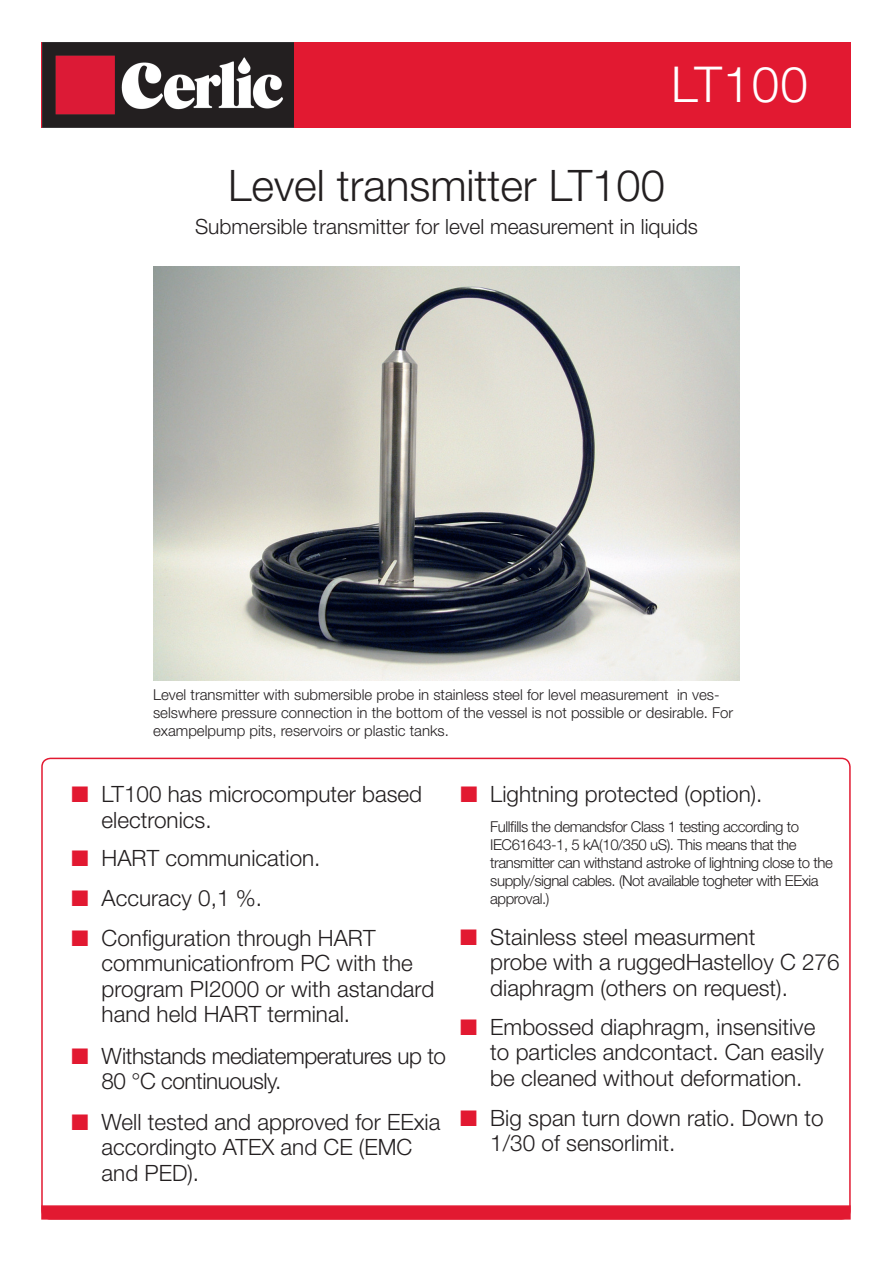
<style>
.page{position:relative;width:893px;height:1263px;background:#fff}
.page>*{position:absolute;margin:0;border:0;box-sizing:border-box;transform-origin:0 0}
.t1{font:300 49.5px "Helvetica Neue";letter-spacing:.025em;color:#fff}
.t2{font:300 43.5px "Helvetica Neue";color:#231f20}
.t3{font:300 22.5px/25.5px "Helvetica Neue";color:#231f20}
.t4{font:300 22.5px/25.5px "Helvetica Neue";letter-spacing:-.02em;color:#231f20}
.t5{font:300 21px "Helvetica Neue";color:#231f20}
.t6{font:300 15px/18px "Helvetica Neue";letter-spacing:-.02em;color:#231f20}
.t7{font:300 15px/18px "Helvetica Neue";color:#231f20}
.s1{color:#e21931}
</style>
<div class="page">
<div style="left:42px;top:43px;width:809px;height:85px;background:#e21931"></div>
<div style="left:41px;top:1205px;width:810px;height:14px;background:#e21931;border:2px solid #e21931"></div>
<img style="left:154px;top:266px;width:585px;height:415px">
<img style="left:42px;top:43px;width:252px;height:85px">
<h1 class="t1" style="left:671px;top:54px;width:139px">LT100</h1>
<h2 class="t2" style="left:228px;top:159px;width:438px">Level transmitter LT100</h2>
<p class="t5" style="left:195px;top:214px;width:504px">Submersible transmitter for level measurement in liquids</p>
<p class="t7" style="left:153px;top:685px;width:582px">Level transmitter with submersible probe in stainless steel for level measurement in ves&shy;selswhere pressure connection in the bottom of the vessel is not possible or desirable. For exampelpump pits, reservoirs or plastic tanks.</p>
<p class="t3" style="left:102px;top:781px;width:322px;text-indent:-30px"><span class="s1">■</span> LT100 has microcomputer based electronics.</p>
<p class="t3" style="left:460px;top:781px;width:304px"><span class="s1">■</span> Lightning protected (option).</p>
<p class="t6" style="left:490px;top:817px;width:344px">Fullfills the demandsfor Class 1 testing according to IEC61643-1, 5 kA(10/350 uS). This means that the transmitter can withstand astroke of lightning close to the supply/signal cables. (Not available togheter with EExia approval.)</p>
<p class="t3" style="left:490px;top:923px;width:351px;text-indent:-30px"><span class="s1">■</span> Stainless steel measurment<br>probe with a ruggedHastelloy C 276 diaphragm (others on request).</p>
<p class="t3" style="left:490px;top:1014px;width:335px;text-indent:-30px"><span class="s1">■</span> Embossed diaphragm, insensitive to particles andcontact. Can easily be cleaned without deformation.</p>
<p class="t3" style="left:490px;top:1104px;width:335px;text-indent:-30px"><span class="s1">■</span> Big span turn down ratio. Down to<br>1/30 of sensorlimit.</p>
<p class="t3" style="left:72px;top:845px;width:250px"><span class="s1">■</span> HART communication.</p>
<p class="t3" style="left:72px;top:885px;width:192px"><span class="s1">■</span> Accuracy 0,1 %.</p>
<p class="t3" style="left:102px;top:924px;width:334px;text-indent:-30px"><span class="s1">■</span> Configuration through HART communicationfrom PC with the program PI2000 or with astandard hand held HART terminal.</p>
<p class="t4" style="left:102px;top:1042px;width:346px;text-indent:-30px"><span class="s1">■</span> Withstands mediatemperatures up to<br>80 °C continuously.</p>
<p class="t3" style="left:102px;top:1108px;width:340px;text-indent:-30px"><span class="s1">■</span> Well tested and approved for EExia accordingto ATEX and CE (EMC and PED).</p>
</div>
